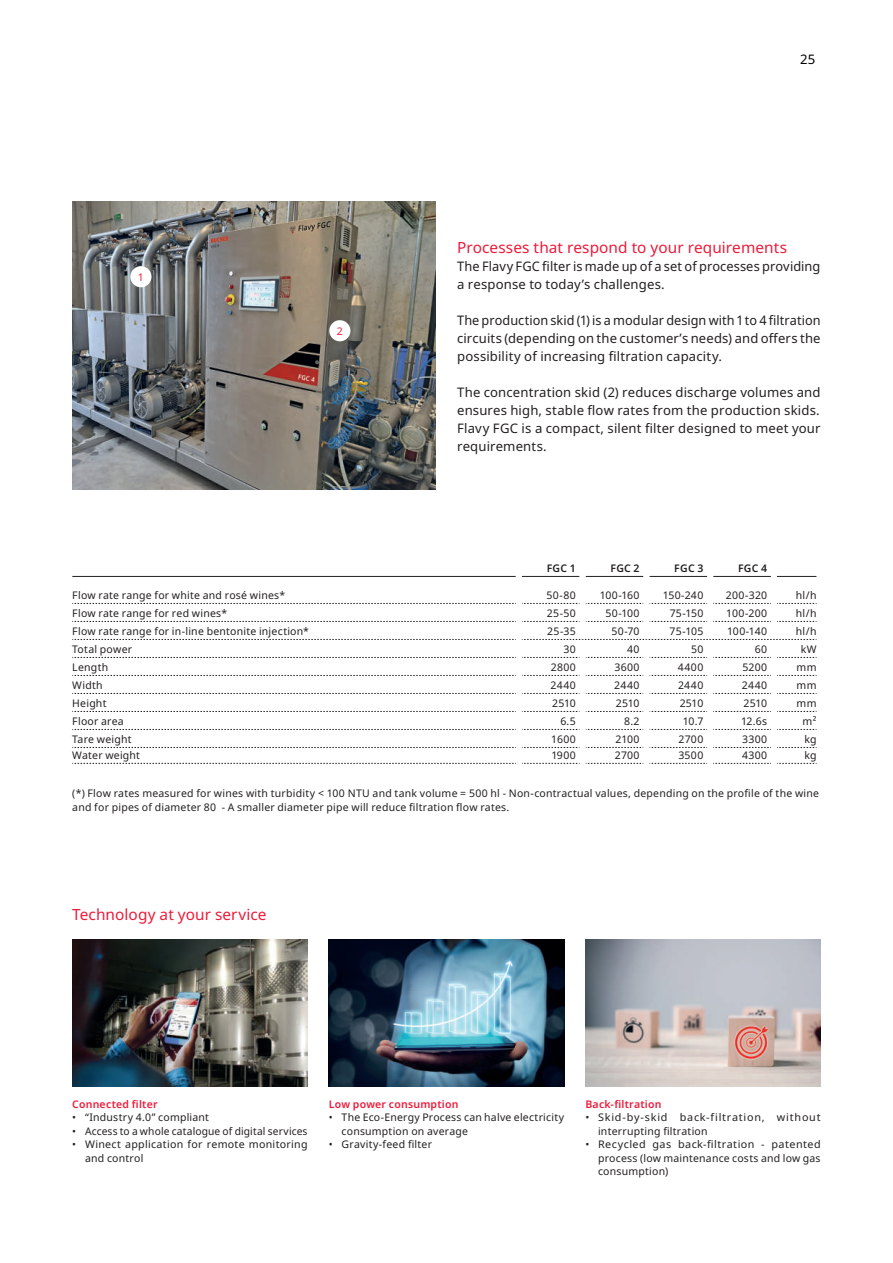
<style>
.page{position:relative;width:893px;height:1263px;background:#fff}
.page>*{position:absolute;margin:0;border:0;box-sizing:border-box;transform-origin:0 0}
.t1{font:15.3px "Noto Sans";letter-spacing:.005em;color:#ed1a3a}
.t2{font:13.2px/18px "Noto Sans";letter-spacing:.01em;color:#231f20;text-align:justify}
.t3{font:13.2px "Noto Sans";color:#000}
.t4{font:10.5px/13.5px "Noto Sans";letter-spacing:.02em;color:#231f20}
.t5{font:10.5px/13.5px "Noto Sans";letter-spacing:.065em;color:#231f20}
.t6{font:600 10.5px "Noto Sans";letter-spacing:.02em;color:#ed1a3a}
.t7{font:600 10.5px "Noto Sans";letter-spacing:.025em;color:#231f20}
.t8{font:10.5px "Noto Sans";color:#ed1a3a}
</style>
<div class="page">
<img style="left:72px;top:202px;width:364px;height:288px">
<div style="left:329px;top:320px;width:21px;height:21px;background:#fff;border-radius:50%"></div>
<div style="left:130px;top:266px;width:21px;height:21px;background:#fff;border-radius:50%"></div>
<img style="left:585px;top:939px;width:236px;height:147px">
<img style="left:72px;top:939px;width:236px;height:147px">
<img style="left:329px;top:940px;width:235px;height:147px">
<hr style="left:72px;top:576px;width:444px;height:1px;background:#231f20">
<svg style="left:72px;top:603px;width:444px;height:1px"></svg>
<svg style="left:72px;top:657px;width:444px;height:1px"></svg>
<svg style="left:72px;top:675px;width:444px;height:1px"></svg>
<svg style="left:72px;top:693px;width:444px;height:1px"></svg>
<svg style="left:72px;top:711px;width:444px;height:1px"></svg>
<svg style="left:72px;top:729px;width:444px;height:1px"></svg>
<svg style="left:72px;top:747px;width:444px;height:1px"></svg>
<svg style="left:72px;top:763px;width:444px;height:1px"></svg>
<svg style="left:72px;top:621px;width:444px;height:1px"></svg>
<svg style="left:72px;top:639px;width:444px;height:1px"></svg>
<hr style="left:522px;top:576px;width:58px;height:1px;background:#231f20">
<hr style="left:586px;top:576px;width:57px;height:1px;background:#231f20">
<hr style="left:649px;top:576px;width:58px;height:1px;background:#231f20">
<hr style="left:713px;top:576px;width:58px;height:1px;background:#231f20">
<svg style="left:522px;top:603px;width:58px;height:1px"></svg>
<svg style="left:586px;top:603px;width:121px;height:1px"></svg>
<svg style="left:713px;top:603px;width:58px;height:1px"></svg>
<svg style="left:777px;top:603px;width:40px;height:1px"></svg>
<svg style="left:522px;top:621px;width:58px;height:1px"></svg>
<svg style="left:586px;top:621px;width:121px;height:1px"></svg>
<svg style="left:713px;top:621px;width:58px;height:1px"></svg>
<svg style="left:777px;top:621px;width:40px;height:1px"></svg>
<svg style="left:522px;top:657px;width:58px;height:1px"></svg>
<svg style="left:586px;top:657px;width:121px;height:1px"></svg>
<svg style="left:713px;top:657px;width:58px;height:1px"></svg>
<svg style="left:777px;top:657px;width:40px;height:1px"></svg>
<svg style="left:522px;top:675px;width:58px;height:1px"></svg>
<svg style="left:586px;top:675px;width:121px;height:1px"></svg>
<svg style="left:713px;top:675px;width:58px;height:1px"></svg>
<svg style="left:777px;top:675px;width:40px;height:1px"></svg>
<svg style="left:522px;top:693px;width:58px;height:1px"></svg>
<svg style="left:586px;top:693px;width:121px;height:1px"></svg>
<svg style="left:713px;top:693px;width:58px;height:1px"></svg>
<svg style="left:777px;top:693px;width:40px;height:1px"></svg>
<svg style="left:522px;top:711px;width:58px;height:1px"></svg>
<svg style="left:586px;top:711px;width:121px;height:1px"></svg>
<svg style="left:713px;top:711px;width:58px;height:1px"></svg>
<svg style="left:777px;top:711px;width:40px;height:1px"></svg>
<svg style="left:522px;top:729px;width:58px;height:1px"></svg>
<svg style="left:586px;top:729px;width:121px;height:1px"></svg>
<svg style="left:713px;top:729px;width:58px;height:1px"></svg>
<svg style="left:777px;top:729px;width:40px;height:1px"></svg>
<svg style="left:522px;top:747px;width:58px;height:1px"></svg>
<svg style="left:586px;top:747px;width:121px;height:1px"></svg>
<svg style="left:713px;top:747px;width:58px;height:1px"></svg>
<svg style="left:777px;top:747px;width:40px;height:1px"></svg>
<svg style="left:522px;top:763px;width:58px;height:1px"></svg>
<svg style="left:586px;top:763px;width:121px;height:1px"></svg>
<svg style="left:713px;top:763px;width:58px;height:1px"></svg>
<svg style="left:777px;top:763px;width:40px;height:1px"></svg>
<div style="left:643px;top:603px;width:6px;height:18px;background:#fff"></div>
<div style="left:643px;top:621px;width:6px;height:18px;background:#fff"></div>
<div style="left:643px;top:657px;width:6px;height:18px;background:#fff"></div>
<div style="left:643px;top:675px;width:6px;height:18px;background:#fff"></div>
<div style="left:643px;top:693px;width:6px;height:18px;background:#fff"></div>
<div style="left:643px;top:711px;width:6px;height:18px;background:#fff"></div>
<div style="left:643px;top:729px;width:6px;height:18px;background:#fff"></div>
<div style="left:643px;top:747px;width:6px;height:16px;background:#fff"></div>
<hr style="left:777px;top:576px;width:39px;height:1px;background:#231f20">
<svg style="left:522px;top:639px;width:295px;height:1px"></svg>
<p class="t8" style="left:138px;top:269px;width:8px">1</p>
<p class="t8" style="left:337px;top:323px;width:8px">2</p>
<p class="t3" style="left:800px;top:50px;width:17px">25</p>
<h1 class="t1" style="left:457px;top:237px;width:331px">Processes that respond to your requirements</h1>
<p class="t2" style="left:457px;top:258px;width:365px">The Flavy FGC filter is made up of a set of processes providing a response to today’s challenges.</p>
<p class="t2" style="left:457px;top:312px;width:365px">The production skid (1) is a modular design with 1 to 4 filtration circuits (depending on the customer’s needs) and offers the possibility of increasing filtration capacity.</p>
<p class="t2" style="left:457px;top:384px;width:365px">The concentration skid (2) reduces discharge volumes and ensures high, stable flow rates from the production skids.<br>Flavy FGC is a compact, silent filter designed to meet your requirements.</p>
<p class="t7" style="left:547px;top:561px;width:31px">FGC 1</p>
<p class="t7" style="left:610px;top:561px;width:31px">FGC 2</p>
<p class="t7" style="left:674px;top:561px;width:31px">FGC 3</p>
<p class="t7" style="left:738px;top:561px;width:31px">FGC 4</p>
<p class="t4" style="left:72px;top:589px;width:215px">Flow rate range for white and rosé wines*</p>
<p class="t4" style="left:547px;top:589px;width:31px">50-80</p>
<p class="t4" style="left:600px;top:589px;width:41px">100-160</p>
<p class="t4" style="left:663px;top:589px;width:42px">150-240</p>
<p class="t4" style="left:726px;top:589px;width:43px">200-320</p>
<p class="t4" style="left:796px;top:589px;width:22px">hl/h</p>
<p class="t4" style="left:72px;top:607px;width:157px">Flow rate range for red wines*</p>
<p class="t4" style="left:547px;top:607px;width:30px">25-50</p>
<p class="t4" style="left:605px;top:607px;width:36px">50-100</p>
<p class="t4" style="left:670px;top:607px;width:35px">75-150</p>
<p class="t4" style="left:726px;top:607px;width:42px">100-200</p>
<p class="t4" style="left:796px;top:607px;width:22px">hl/h</p>
<p class="t4" style="left:72px;top:625px;width:238px">Flow rate range for in-line bentonite injection*</p>
<p class="t4" style="left:547px;top:625px;width:30px">25-35</p>
<p class="t4" style="left:611px;top:625px;width:30px">50-70</p>
<p class="t4" style="left:670px;top:625px;width:35px">75-105</p>
<p class="t4" style="left:727px;top:625px;width:42px">100-140</p>
<p class="t4" style="left:796px;top:625px;width:22px">hl/h</p>
<p class="t4" style="left:72px;top:643px;width:61px">Total power</p>
<p class="t4" style="left:563px;top:643px;width:14px">30</p>
<p class="t4" style="left:627px;top:643px;width:14px">40</p>
<p class="t4" style="left:691px;top:643px;width:14px">50</p>
<p class="t4" style="left:755px;top:643px;width:14px">60</p>
<p class="t4" style="left:801px;top:643px;width:17px">kW</p>
<p class="t4" style="left:72px;top:661px;width:37px">Length</p>
<p class="t4" style="left:551px;top:661px;width:27px">2800</p>
<p class="t4" style="left:614px;top:661px;width:27px">3600</p>
<p class="t4" style="left:678px;top:661px;width:27px">4400</p>
<p class="t4" style="left:742px;top:661px;width:26px">5200</p>
<p class="t4" style="left:797px;top:661px;width:21px">mm</p>
<p class="t4" style="left:72px;top:679px;width:32px">Width</p>
<p class="t4" style="left:550px;top:679px;width:27px">2440</p>
<p class="t4" style="left:614px;top:679px;width:27px">2440</p>
<p class="t4" style="left:678px;top:679px;width:27px">2440</p>
<p class="t4" style="left:742px;top:679px;width:27px">2440</p>
<p class="t4" style="left:797px;top:679px;width:21px">mm</p>
<p class="t4" style="left:72px;top:697px;width:36px">Height</p>
<p class="t4" style="left:552px;top:697px;width:25px">2510</p>
<p class="t4" style="left:616px;top:697px;width:25px">2510</p>
<p class="t4" style="left:680px;top:697px;width:25px">2510</p>
<p class="t4" style="left:743px;top:697px;width:25px">2510</p>
<p class="t4" style="left:797px;top:697px;width:21px">mm</p>
<p class="t4" style="left:72px;top:715px;width:53px">Floor area</p>
<p class="t4" style="left:560px;top:715px;width:17px">6.5</p>
<p class="t4" style="left:624px;top:715px;width:17px">8.2</p>
<p class="t4" style="left:683px;top:715px;width:22px">10.7</p>
<p class="t4" style="left:741px;top:715px;width:28px">12.6s</p>
<p class="t4" style="left:803px;top:715px;width:15px">m²</p>
<p class="t4" style="left:72px;top:733px;width:61px">Tare weight</p>
<p class="t4" style="left:551px;top:733px;width:26px">1600</p>
<p class="t4" style="left:615px;top:733px;width:26px">2100</p>
<p class="t4" style="left:679px;top:733px;width:26px">2700</p>
<p class="t4" style="left:742px;top:733px;width:27px">3300</p>
<p class="t4" style="left:804px;top:733px;width:14px">kg</p>
<p class="t4" style="left:72px;top:748px;width:69px">Water weight</p>
<p class="t4" style="left:551px;top:748px;width:26px">1900</p>
<p class="t4" style="left:615px;top:748px;width:26px">2700</p>
<p class="t4" style="left:678px;top:748px;width:27px">3500</p>
<p class="t4" style="left:742px;top:748px;width:27px">4300</p>
<p class="t4" style="left:804px;top:748px;width:14px">kg</p>
<p class="t4" style="left:72px;top:787px;width:748px">(*) Flow rates measured for wines with turbidity &lt; 100 NTU and tank volume = 500 hl - Non-contractual values, depending on the profile of the wine and for pipes of diameter 80 - A smaller diameter pipe will reduce filtration flow rates.</p>
<h1 class="t1" style="left:72px;top:903px;width:196px">Technology at your service</h1>
<p class="t6" style="left:72px;top:1097px;width:87px">Connected filter</p>
<p class="t4" style="left:72px;top:1111px;width:138px">• “Industry 4.0” compliant</p>
<p class="t4" style="left:72px;top:1124px;width:237px">• Access to a whole catalogue of digital services</p>
<p class="t4" style="left:85px;top:1138px;width:224px;text-indent:-13px">• Winect application for remote monitoring and control</p>
<p class="t6" style="left:329px;top:1097px;width:131px">Low power consumption</p>
<p class="t4" style="left:342px;top:1111px;width:224px;text-indent:-13px">• The Eco-Energy Process can halve electricity consumption on average</p>
<p class="t4" style="left:329px;top:1138px;width:105px">• Gravity-feed filter</p>
<p class="t6" style="left:585px;top:1097px;width:78px">Back-filtration</p>
<p class="t5" style="left:598px;top:1111px;width:224px;text-indent:-13px">• Skid-by-skid back-filtration, without interrupting filtration</p>
<p class="t4" style="left:598px;top:1138px;width:224px;text-align:justify;text-indent:-13px">• Recycled gas back-filtration - patented process (low maintenance costs and low gas consumption)</p>
</div>
